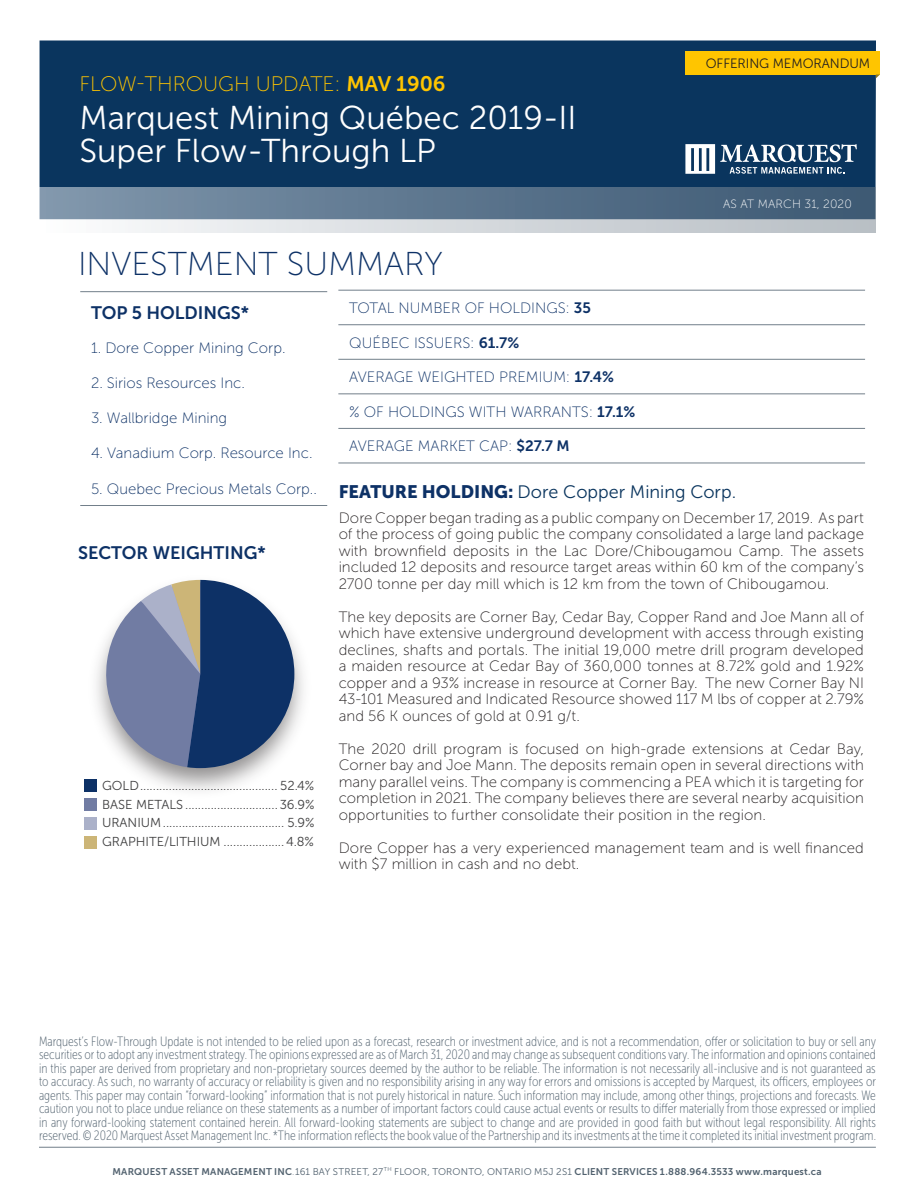
<style>
.page{position:relative;width:918px;height:1188px;background:#fff}
.page>*{position:absolute;margin:0;border:0;box-sizing:border-box;transform-origin:0 0}
.Headline{font:33px/33px "Museo Sans 300";color:#fff}
.Headline-2{font:33px "Museo Sans 100";color:#0d3166}
.Headline-3{font:21px "Museo Sans 100";color:#ffc500}
.Subhead1{font:18px "Museo Sans 300";color:#0a355e}
.Subhead1-2{font:18px "Museo Sans 700";color:#0d3166}
.Footnote{font:18px "Museo Sans 700";color:#0d3166}
.Body_copy_no_indent{font:15px/16.5px "Museo Sans 100";letter-spacing:.005em;color:#231f20;text-align:justify}
.Footnote-2{font:15px "Museo Sans 100";color:#0d3166}
.t1{font:13.5px/13.5px "Museo Sans Cond 100";color:#52626f;text-align:justify}
.t2{font:13.5px "Museo Sans 300";letter-spacing:-.005em;color:#231f20}
.t3{font:12.9px/18.5px "Museo Sans 300";color:#3e3e3f;text-align:justify}
.t4{font:12px "Museo Sans 100";letter-spacing:.01em;color:#fff}
.t5{font:9.75px "Museo Sans 700";letter-spacing:.02em;color:#52626f}
.s1{font-family:"Museo Sans 700"}
.s2{font-family:"Museo Sans 900";color:#0d3166}
.s3{font-family:"Museo Sans 100"}
.s4{font-family:"Museo Sans 300"}
</style>
<div class="page">
<div style="left:40px;top:40px;width:836px;height:179px;background:#0a355e"></div>
<svg style="left:39px;top:188px;width:836px;height:44px"></svg>
<svg style="left:685px;top:144px;width:172px;height:30px"></svg>
<hr style="left:39px;top:1147px;width:837px;height:1px;background:#727f8a">
<svg style="left:80px;top:292px;width:247px;height:1px"></svg>
<hr style="left:80px;top:505px;width:247px;height:1px;background:#727f8a">
<hr style="left:80px;top:291px;width:247px;height:1px;background:#727f8a">
<img style="left:96px;top:579px;width:208px;height:212px">
<svg style="left:100px;top:580px;width:194px;height:188px"></svg>
<div style="left:84px;top:798px;width:13px;height:13px;background:#717ca3"></div>
<div style="left:84px;top:779px;width:13px;height:13px;background:#0d3166"></div>
<div style="left:84px;top:836px;width:13px;height:13px;background:#ccb577"></div>
<div style="left:84px;top:817px;width:13px;height:13px;background:#abb1c9"></div>
<div style="left:686px;top:51px;width:194px;height:24px;background:#ffc500"></div>
<svg style="left:338px;top:325px;width:527px;height:138px"></svg>
<hr style="left:338px;top:290px;width:527px;height:1px;background:#727f8a">
<hr style="left:338px;top:324px;width:527px;height:1px;background:#727f8a">
<hr style="left:338px;top:359px;width:527px;height:1px;background:#727f8a">
<hr style="left:338px;top:393px;width:527px;height:1px;background:#727f8a">
<hr style="left:338px;top:428px;width:527px;height:1px;background:#727f8a">
<hr style="left:338px;top:463px;width:527px;height:1px;background:#727f8a">
<p class="Headline-3" style="left:80px;top:73px;width:368px">FLOW-THROUGH UPDATE: <span class="s1">MAV 1906</span></p>
<p class="Headline" style="left:80px;top:101px;width:499px">Marquest Mining Québec 2019-II<br>Super Flow-Through LP</p>
<p class="Headline-2" style="left:78px;top:246px;width:366px">INVESTMENT SUMMARY</p>
<p class="t2" style="left:706px;top:56px;width:166px">OFFERING MEMORANDUM</p>
<p class="t4" style="left:723px;top:198px;width:130px">AS AT MARCH 31, 2020</p>
<p class="Footnote-2" style="left:349px;top:300px;width:243px">TOTAL NUMBER OF HOLDINGS: <span class="s1">35</span></p>
<p class="Footnote-2" style="left:349px;top:335px;width:172px">QUÉBEC ISSUERS: <span class="s1">61.7%</span></p>
<p class="Footnote-2" style="left:349px;top:369px;width:266px">AVERAGE WEIGHTED PREMIUM: <span class="s1">17.4%</span></p>
<p class="Footnote-2" style="left:349px;top:404px;width:288px">% OF HOLDINGS WITH WARRANTS: <span class="s1">17.1%</span></p>
<p class="Footnote-2" style="left:349px;top:438px;width:222px">AVERAGE MARKET CAP: <span class="s1">$27.7 M</span></p>
<p class="Footnote" style="left:91px;top:303px;width:160px">TOP 5 HOLDINGS*</p>
<p class="Footnote-2" style="left:91px;top:340px;width:196px">1. Dore Copper Mining Corp.</p>
<p class="Footnote-2" style="left:91px;top:375px;width:156px">2. Sirios Resources Inc.</p>
<p class="Footnote-2" style="left:91px;top:410px;width:138px">3. Wallbridge Mining</p>
<p class="Footnote-2" style="left:91px;top:445px;width:223px">4. Vanadium Corp. Resource Inc.</p>
<p class="Footnote-2" style="left:91px;top:480px;width:227px">5. Quebec Precious Metals Corp..</p>
<p class="Subhead1" style="left:339px;top:482px;width:399px"><span class="s2">FEATURE HOLDING:</span> Dore Copper Mining Corp.</p>
<p class="Body_copy_no_indent" style="left:339px;top:510px;width:527px">Dore Copper began trading as a public company on December 17, 2019. As part of the process of going public the company consolidated a large land package with brownfield deposits in the Lac Dore/Chibougamou Camp. The assets included 12 deposits and resource target areas within 60 km of the company’s 2700 tonne per day mill which is 12 km from the town of Chibougamou.</p>
<p class="Body_copy_no_indent" style="left:339px;top:609px;width:527px">The key deposits are Corner Bay, Cedar Bay, Copper Rand and Joe Mann all of which have extensive underground development with access through existing declines, shafts and portals. The initial 19,000 metre drill program developed a maiden resource at Cedar Bay of 360,000 tonnes at 8.72% gold and 1.92% copper and a 93% increase in resource at Corner Bay. The new Corner Bay NI 43-101 Measured and Indicated Resource showed 117 M lbs of copper at 2.79% and 56 K ounces of gold at 0.91 g/t.</p>
<p class="Body_copy_no_indent" style="left:339px;top:741px;width:527px">The 2020 drill program is focused on high-grade extensions at Cedar Bay, Corner bay and Joe Mann. The deposits remain open in several directions with many parallel veins. The company is commencing a PEA which it is targeting for completion in 2021. The company believes there are several nearby acquisition opportunities to further consolidate their position in the region.</p>
<p class="Body_copy_no_indent" style="left:339px;top:840px;width:527px">Dore Copper has a very experienced management team and is well financed with $7 million in cash and no debt.</p>
<p class="Subhead1-2" style="left:78px;top:543px;width:189px">SECTOR WEIGHTING*</p>
<p class="t3" style="left:102px;top:777px;width:214px">GOLD........................................... 52.4% BASE METALS ............................. 36.9% URANIUM...................................... 5.9% GRAPHITE/LITHIUM ................... 4.8%</p>
<p class="t1" style="left:39px;top:1034px;width:839px">Marquest’s Flow-Through Update is not intended to be relied upon as a forecast, research or investment advice, and is not a recommendation, offer or solicitation to buy or sell any securities or to adopt any investment strategy. The opinions expressed are as ofMarch 31, 2020 and may change as subsequent conditions vary. The information and opinions contained in this paper are derived from proprietary and non-proprietary sources deemed by the author to be reliable. The information is not necessarily all-inclusive and is not guaranteed as to accuracy. As such, no warranty of accuracy or reliability is given and no responsibility arising in any way for errors and omissions is accepted by Marquest, its officers, employees or agents. This paper may contain “forward-looking” information that is not purely historical in nature. Such information may include, among other things, projections and forecasts. We caution you not to place undue reliance on these statements as a number of important factors could cause actual events or results to differ materially from those expressed or implied in any forward-looking statement contained herein. All forward-looking statements are subject to change and are provided in good faith but without legal responsibility. All rights reserved. © 2020 Marquest Asset Management Inc. *The information reflects the book value of the Partnership and its investments at the time it completed its initial investment program.</p>
<p class="t5" style="left:112px;top:1166px;width:711px">MARQUEST ASSET MANAGEMENT INC<span class="s3">.</span> <span class="s4">161 BAY STREET, 27</span><sup>TH</sup> <span class="s4">FLOOR, TORONTO, ONTARIO M5J 2S1</span> CLIENT SERVICES 1.888.964.3533 www.marquest.ca</p>
</div>
